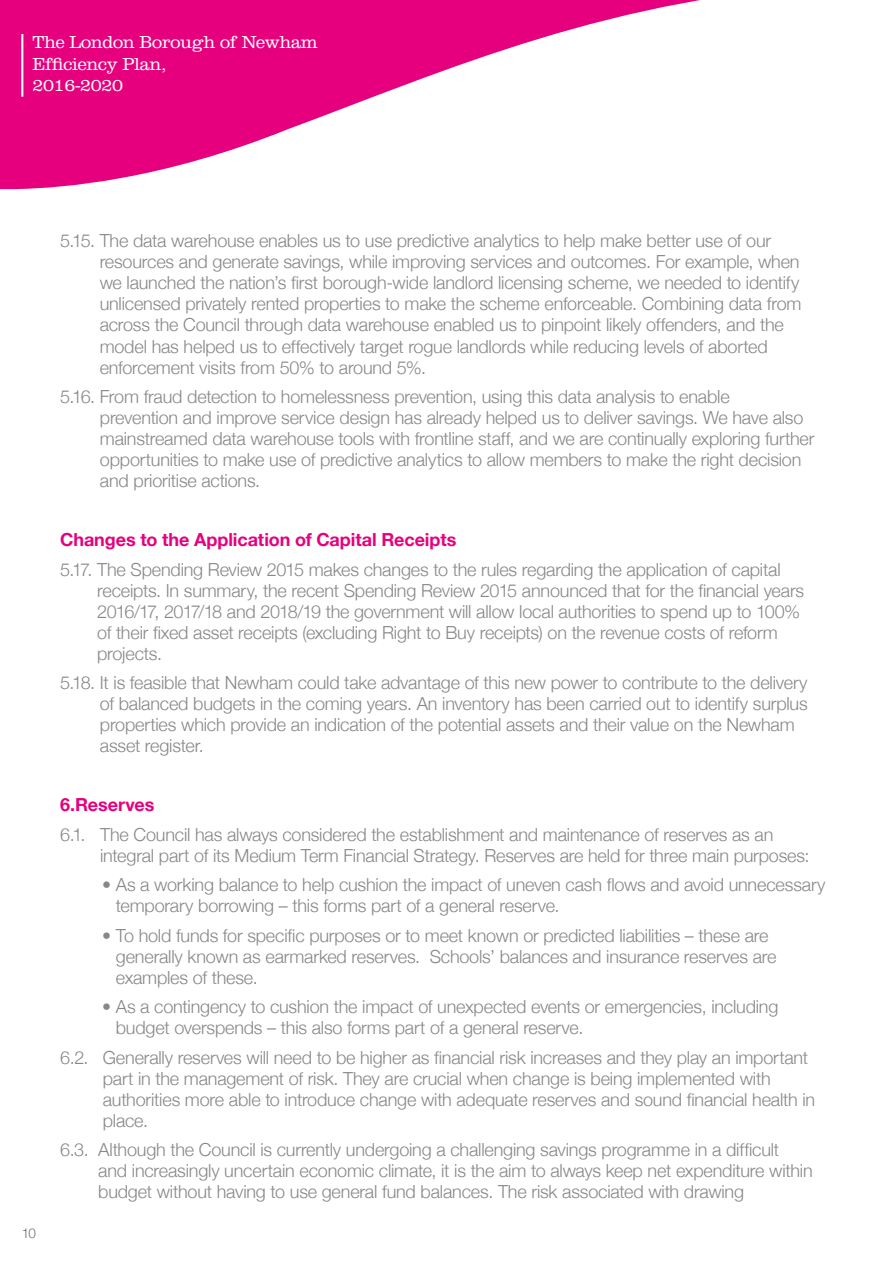
<style>
.page{position:relative;width:893px;height:1263px;background:#fff}
.page>*{position:absolute;margin:0;border:0;box-sizing:border-box;transform-origin:0 0}
.t1{font:300 18px/21px "Helvetica Neue";letter-spacing:-.01em;color:#878787}
.t2{font:700 18px "Helvetica Neue";letter-spacing:-.005em;color:#e6007d}
.t3{font:300 18px/21.6px "Clarendon";letter-spacing:-.02em;color:#fff}
.t4{font:300 13.5px "Helvetica Neue";color:#706f6f}
</style>
<div class="page">
<svg style="left:0;top:0;width:700px;height:189px;fill:#e6007d"></svg>
<hr style="left:50px;top:34px;width:2px;height:97px;background:#e6007d">
<hr style="left:21px;top:34px;width:2px;height:63px;background:#fff">
<p class="t3" style="left:33px;top:31px;width:287px">The London Borough of Newham<br>Efficiency Plan,<br>2016-2020</p>
<p class="t1" style="left:100px;top:230px;width:703px;text-indent:-39px">5.15. The data warehouse enables us to use predictive analytics to help make better use of our resources and generate savings, while improving services and outcomes. For example, when we launched the nation’s first borough-wide landlord licensing scheme, we needed to identify unlicensed privately rented properties to make the scheme enforceable. Combining data from across the Council through data warehouse enabled us to pinpoint likely offenders, and the model has helped us to effectively target rogue landlords while reducing levels of aborted enforcement visits from 50% to around 5%.</p>
<p class="t1" style="left:100px;top:386px;width:716px;text-indent:-40px">5.16. From fraud detection to homelessness prevention, using this data analysis to enable<br>prevention and improve service design has already helped us to deliver savings. We have also mainstreamed data warehouse tools with frontline staff, and we are continually exploring further opportunities to make use of predictive analytics to allow members to make the right decision and prioritise actions.</p>
<p class="t2" style="left:60px;top:528px;width:398px">Changes to the Application of Capital Receipts</p>
<p class="t1" style="left:97px;top:558px;width:709px;text-indent:-37px">5.17. The Spending Review 2015 makes changes to the rules regarding the application of capital receipts. In summary, the recent Spending Review 2015 announced that for the financial years 2016/17, 2017/18 and 2018/19 the government will allow local authorities to spend up to 100% of their fixed asset receipts (excluding Right to Buy receipts) on the revenue costs of reform projects.</p>
<p class="t1" style="left:100px;top:672px;width:709px;text-indent:-40px">5.18. It is feasible that Newham could take advantage of this new power to contribute to the delivery of balanced budgets in the coming years. An inventory has been carried out to identify surplus properties which provide an indication of the potential assets and their value on the Newham asset register.</p>
<p class="t4" style="left:22px;top:1225px;width:16px">10</p>
<p class="t2" style="left:60px;top:793px;width:96px">6.Reserves</p>
<p class="t1" style="left:100px;top:823px;width:711px;text-indent:-40px">6.1. The Council has always considered the establishment and maintenance of reserves as an integral part of its Medium Term Financial Strategy. Reserves are held for three main purposes:</p>
<p class="t1" style="left:116px;top:874px;width:711px;text-indent:-14px">• As a working balance to help cushion the impact of uneven cash flows and avoid unnecessary temporary borrowing – this forms part of a general reserve.</p>
<p class="t1" style="left:116px;top:924px;width:662px;text-indent:-14px">• To hold funds for specific purposes or to meet known or predicted liabilities – these are generally known as earmarked reserves. Schools’ balances and insurance reserves are examples of these.</p>
<p class="t1" style="left:116px;top:996px;width:664px;text-indent:-14px">• As a contingency to cushion the impact of unexpected events or emergencies, including budget overspends – this also forms part of a general reserve.</p>
<p class="t1" style="left:103px;top:1046px;width:714px;text-indent:-43px">6.2. Generally reserves will need to be higher as financial risk increases and they play an important part in the management of risk. They are crucial when change is being implemented with authorities more able to introduce change with adequate reserves and sound financial health in place.</p>
<p class="t1" style="left:98px;top:1139px;width:716px;text-indent:-38px">6.3. Although the Council is currently undergoing a challenging savings programme in a difficult and increasingly uncertain economic climate, it is the aim to always keep net expenditure within budget without having to use general fund balances. The risk associated with drawing</p>
</div>
